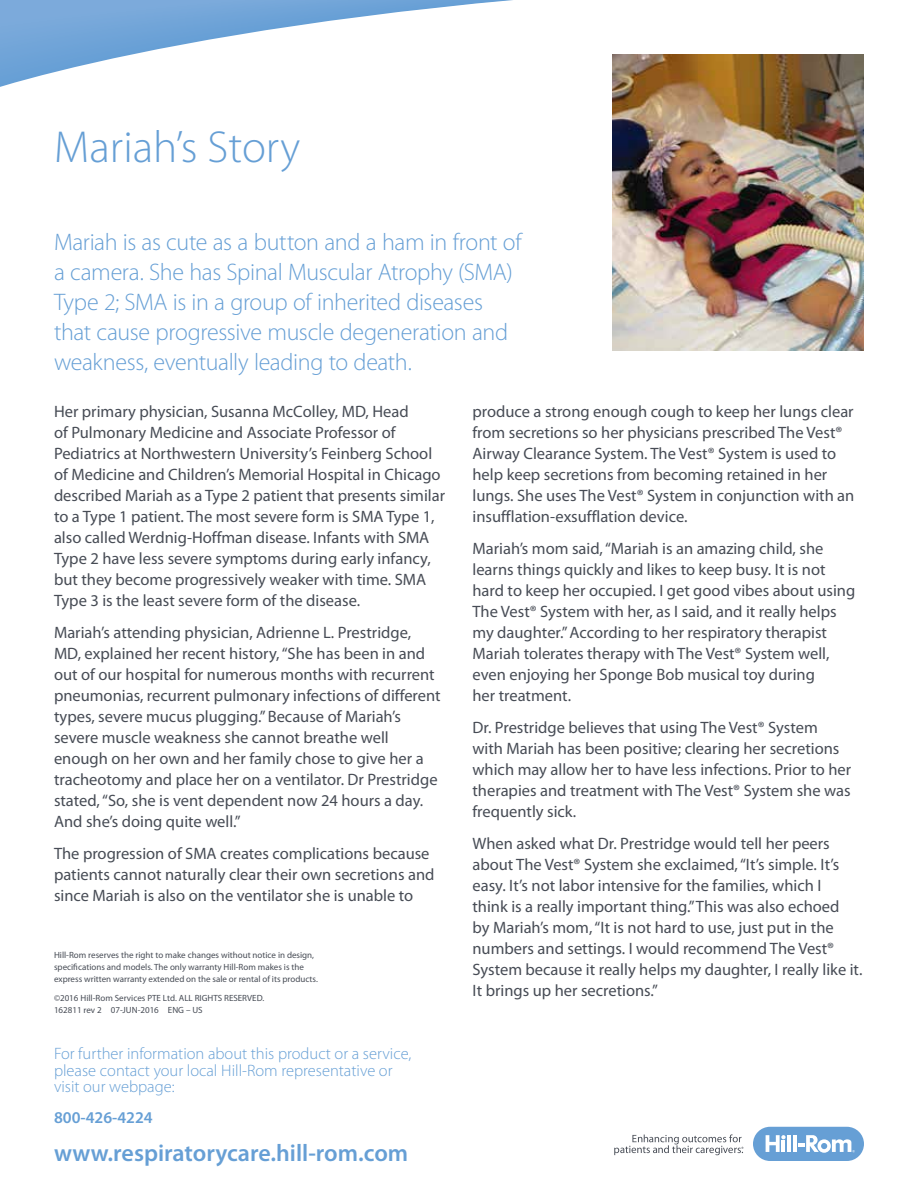
<style>
.page{position:relative;width:918px;height:1188px;background:#fff}
.page>*{position:absolute;margin:0;border:0;box-sizing:border-box;transform-origin:0 0}
.t1{font:300 45px "Myriad Pro";color:#669fd5}
.t2{font:300 24px/30px "Myriad Pro";letter-spacing:-.015em;color:#669fd5}
.t3{font:600 24px "Myriad Pro";color:#669fd5}
.t4{font:16.5px/21px "Myriad Pro";color:#474c55}
.t5{font:300 16.5px/16.5px "Myriad Pro";color:#669fd5}
.t6{font:600 16.5px "Myriad Pro";color:#669fd5}
.t7{font:9px/12px "Myriad Pro";color:#474c55}
</style>
<div class="page">
<div style="left:753px;top:1127px;width:111px;height:34px;background:#669fd5;border-radius:17px"></div>
<hr style="left:787px;top:1135px;width:4px;height:17px;background:#fff">
<hr style="left:793px;top:1135px;width:4px;height:17px;background:#fff">
<svg style="left:766px;top:1135px;width:20px;height:17px"></svg>
<svg style="left:798px;top:1135px;width:57px;height:18px"></svg>
<svg style="left:614px;top:1134px;width:129px;height:21px"></svg>
<img style="left:612px;top:54px;width:252px;height:297px">
<svg style="left:612px;top:54px;width:85px;height:45px"></svg>
<svg style="left:612px;top:54px;width:78px;height:44px"></svg>
<svg style="left:612px;top:54px;width:72px;height:42px"></svg>
<svg style="left:612px;top:54px;width:65px;height:40px"></svg>
<svg style="left:612px;top:54px;width:59px;height:38px"></svg>
<svg style="left:612px;top:54px;width:52px;height:36px"></svg>
<svg style="left:612px;top:54px;width:46px;height:35px"></svg>
<svg style="left:0;top:54px;width:651px;height:33px"></svg>
<svg style="left:0;top:54px;width:645px;height:31px"></svg>
<svg style="left:0;top:54px;width:638px;height:29px"></svg>
<svg style="left:0;top:54px;width:632px;height:27px"></svg>
<svg style="left:0;top:54px;width:625px;height:26px"></svg>
<svg style="left:0;top:54px;width:619px;height:24px"></svg>
<svg style="left:0;top:54px;width:612px;height:22px"></svg>
<svg style="left:0;top:54px;width:605px;height:20px"></svg>
<svg style="left:0;top:0;width:599px;height:72px"></svg>
<h1 class="t1" style="left:54px;top:122px;width:248px">Mariah’s Story</h1>
<h2 class="t2" style="left:54px;top:227px;width:469px">Mariah is as cute as a button and a ham in front of a camera. She has Spinal Muscular Atrophy (SMA)<br>Type 2; SMA is in a group of inherited diseases that cause progressive muscle degeneration and weakness, eventually leading to death.</h2>
<p class="t4" style="left:54px;top:402px;width:393px">Her primary physician, Susanna McColley, MD, Head<br>of Pulmonary Medicine and Associate Professor of Pediatrics at Northwestern University’s Feinberg School of Medicine and Children’s Memorial Hospital in Chicago described Mariah as a Type 2 patient that presents similar to a Type 1 patient. The most severe form is SMA Type 1, also called Werdnig-Hoffman disease. Infants with SMA Type 2 have less severe symptoms during early infancy, but they become progressively weaker with time. SMA Type 3 is the least severe form of the disease.</p>
<p class="t4" style="left:54px;top:623px;width:388px">Mariah’s attending physician, Adrienne L. Prestridge, MD, explained her recent history, “She has been in and out of our hospital for numerous months with recurrent pneumonias, recurrent pulmonary infections of different types, severe mucus plugging.” Because of Mariah’s severe muscle weakness she cannot breathe well enough on her own and her family chose to give her a tracheotomy and place her on a ventilator. Dr Prestridge stated, “So, she is vent dependent now 24 hours a day.<br>And she’s doing quite well.”</p>
<p class="t4" style="left:54px;top:843px;width:382px">The progression of SMA creates complications because patients cannot naturally clear their own secretions and since Mariah is also on the ventilator she is unable to</p>
<p class="t7" style="left:54px;top:949px;width:265px">Hill‑Rom reserves the right to make changes without notice in design, specifications and models. The only warranty Hill‑Rom makes is the express written warranty extended on the sale or rental of its products.</p>
<p class="t7" style="left:54px;top:992px;width:212px">©2016 Hill‑Rom Services PTE Ltd. ALL RIGHTS RESERVED.<br>162811 rev 2 07-JUN-2016 ENG – US</p>
<p class="t5" style="left:54px;top:1046px;width:359px">For further information about this product or a service, please contact your local Hill‑Rom representative or visit our webpage:</p>
<p class="t6" style="left:54px;top:1109px;width:100px">800-426-4224</p>
<h2 class="t3" style="left:54px;top:1140px;width:356px">www.respiratorycare.hill-rom.com</h2>
<p class="t4" style="left:472px;top:402px;width:383px">produce a strong enough cough to keep her lungs clear from secretions so her physicians prescribed The Vest® Airway Clearance System. The Vest® System is used to help keep secretions from becoming retained in her lungs. She uses The Vest® System in conjunction with an insufflation-exsufflation device.</p>
<p class="t4" style="left:472px;top:538px;width:384px">Mariah’s mom said, “Mariah is an amazing child, she learns things quickly and likes to keep busy. It is not hard to keep her occupied. I get good vibes about using The Vest® System with her, as I said, and it really helps my daughter.” According to her respiratory therapist Mariah tolerates therapy with The Vest® System well, even enjoying her Sponge Bob musical toy during<br>her treatment.</p>
<p class="t4" style="left:472px;top:717px;width:380px">Dr. Prestridge believes that using The Vest® System with Mariah has been positive; clearing her secretions which may allow her to have less infections. Prior to her therapies and treatment with The Vest® System she was frequently sick.</p>
<p class="t4" style="left:472px;top:833px;width:392px">When asked what Dr. Prestridge would tell her peers about The Vest® System she exclaimed, “It’s simple. It’s easy. It’s not labor intensive for the families, which I<br>think is a really important thing.” This was also echoed<br>by Mariah’s mom, “It is not hard to use, just put in the numbers and settings. I would recommend The Vest® System because it really helps my daughter, I really like it.<br>It brings up her secretions.”</p>
</div>
